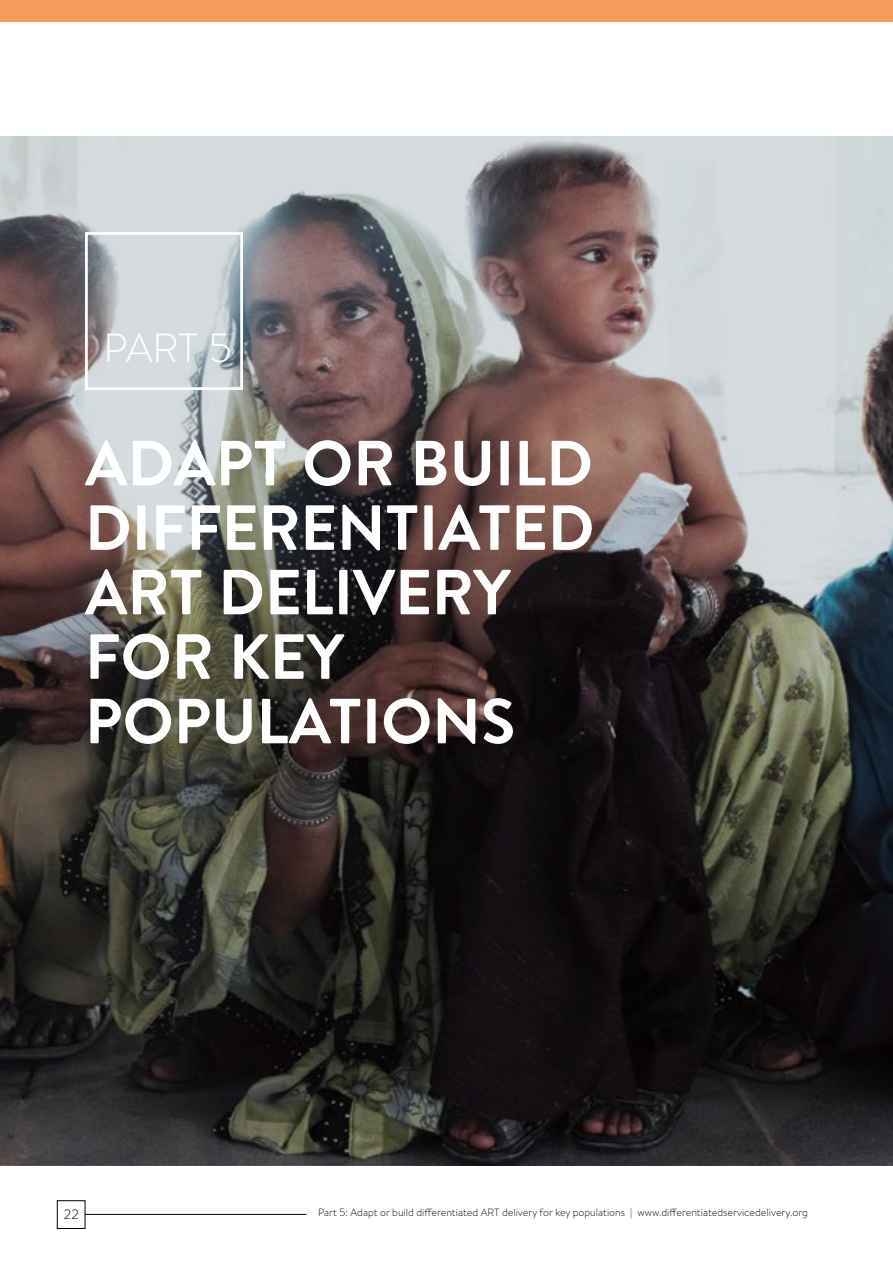
<style>
.page{position:relative;width:893px;height:1263px;background:#fff}
.page>*{position:absolute;margin:0;border:0;box-sizing:border-box;transform-origin:0 0}
.t1{font:700 63.6px/64.5px "Brandon Text";color:#fff}
.t2{font:300 40.65px "Brandon Text";color:#fff}
.t3{font:300 13.5px "Brandon Text";color:#000}
.t4{font:300 10.5px "Brandon Text";color:#000}
</style>
<div class="page">
<div style="left:0;top:0;width:893px;height:21px;background:#f89b5e"></div>
<img style="left:0;top:136px;width:893px;height:1029px">
<div style="left:85px;top:232px;width:158px;height:158px;border:3px solid #fff"></div>
<hr style="left:85px;top:1214px;width:221px;height:1px;background:#000">
<div style="left:57px;top:1200px;width:28px;height:29px;border:1px solid #000"></div>
<h2 class="t2" style="left:104px;top:320px;width:130px">PART 5</h2>
<h1 class="t1" style="left:85px;top:430px;width:511px">ADAPT OR BUILD<br>DIFFERENTIATED<br>ART DELIVERY<br>FOR KEY<br>POPULATIONS</h1>
<p class="t3" style="left:64px;top:1205px;width:16px">22</p>
<p class="t4" style="left:318px;top:1205px;width:491px">Part 5: Adapt or build differentiated ART delivery for key populations | www.differentiatedservicedelivery.org</p>
</div>
